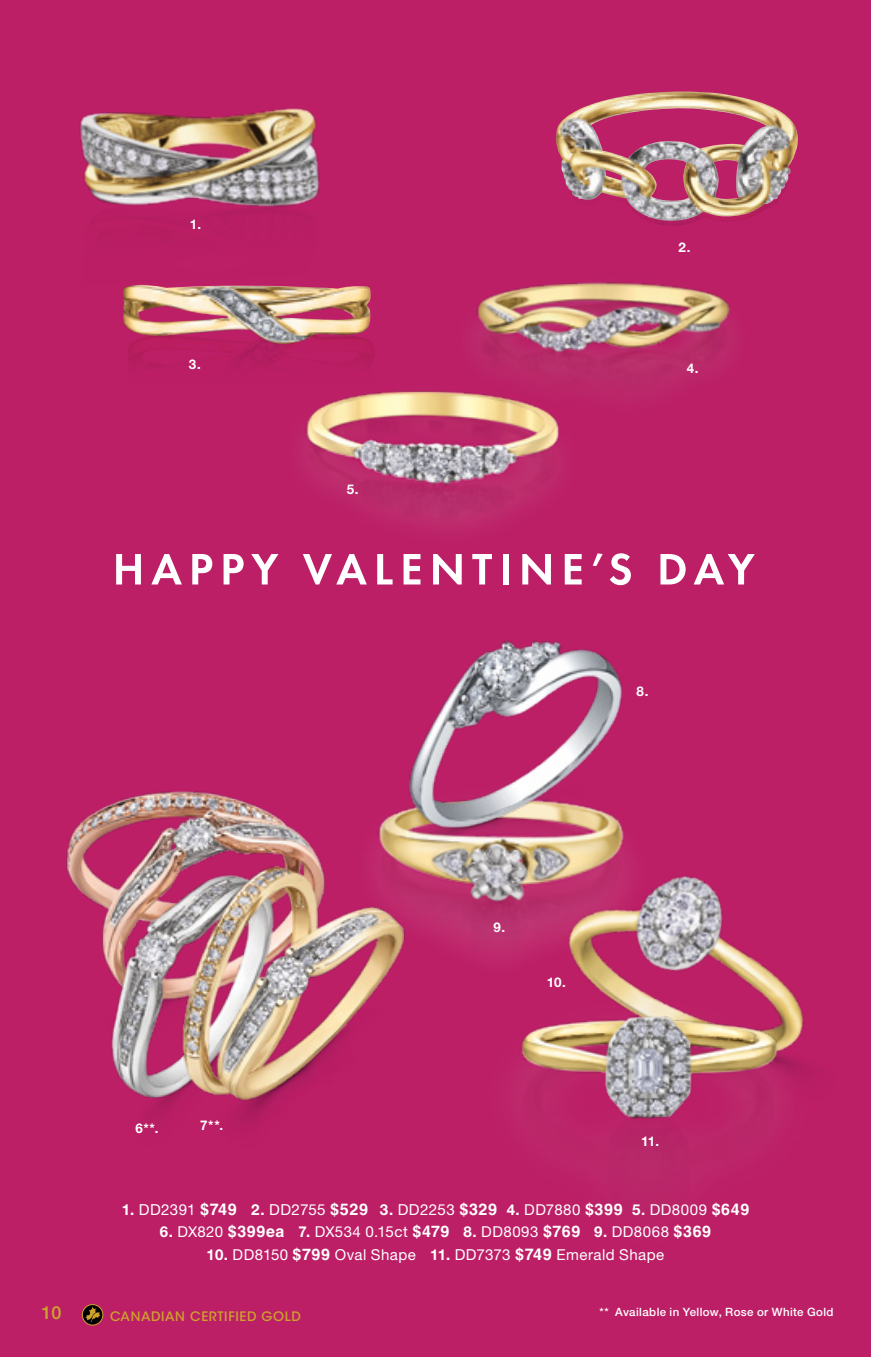
<style>
.page{position:relative;width:871px;height:1357px;background:#bc1f66}
.page>*{position:absolute;margin:0;border:0;box-sizing:border-box;transform-origin:0 0}
.t1{font:500 18px "Helvetica Neue LT Std";color:#cea32c}
.t2{font:15.3px "Helvetica Neue LT Std";letter-spacing:.025em;color:#fff}
.t3{font:15.08px "Helvetica Neue LT Std";letter-spacing:.03em;color:#fff}
.t4{font:700 13.28px "Helvetica Neue LT Std";color:#fff}
.t5{font:500 13.05px "ITC Avant Garde Std";letter-spacing:.05em;color:#cea32c}
.t6{font:500 11.47px "Helvetica Neue LT Std";letter-spacing:.035em;color:#fff}
.s1{font-weight:700}
.s2{font-family:"Helvetica LT Std";font-weight:700;font-size:16.2px}
.s3{font-weight:700;font-size:15.08px}
.s4{font-size:15.08px}
.s5{font-family:"Helvetica LT Std";font-weight:700;font-size:15.97px}
.s6{font-size:15.3px}
</style>
<div class="page">
<img style="left:79px;top:108px;width:237px;height:42px">
<img style="left:341px;top:286px;width:30px;height:58px">
<img style="left:82px;top:150px;width:259px;height:213px">
<img style="left:556px;top:92px;width:242px;height:130px">
<img style="left:476px;top:282px;width:254px;height:105px">
<img style="left:290px;top:361px;width:291px;height:206px">
<img style="left:424px;top:877px;width:54px;height:72px">
<img style="left:478px;top:876px;width:245px;height:78px">
<img style="left:484px;top:926px;width:322px;height:251px">
<img style="left:420px;top:640px;width:239px;height:237px">
<img style="left:66px;top:748px;width:358px;height:374px">
<svg style="left:82px;top:1304px;width:21px;height:21px"></svg>
<div style="left:82px;top:1304px;width:21px;height:21px;border:1px solid #cea32c;border-radius:50%"></div>
<svg style="left:85px;top:1306px;width:16px;height:16px"></svg>
<svg style="left:116px;top:554px;width:25px;height:30px"></svg>
<svg style="left:151px;top:554px;width:31px;height:30px"></svg>
<svg style="left:192px;top:554px;width:20px;height:30px"></svg>
<svg style="left:224px;top:554px;width:20px;height:30px"></svg>
<svg style="left:251px;top:554px;width:27px;height:30px"></svg>
<svg style="left:303px;top:554px;width:64px;height:30px"></svg>
<svg style="left:377px;top:554px;width:15px;height:30px"></svg>
<svg style="left:403px;top:554px;width:17px;height:30px"></svg>
<svg style="left:433px;top:554px;width:29px;height:30px"></svg>
<svg style="left:472px;top:554px;width:20px;height:30px"></svg>
<div style="left:502px;top:554px;width:6px;height:30px;background:#fff"></div>
<svg style="left:522px;top:554px;width:29px;height:30px"></svg>
<svg style="left:565px;top:554px;width:17px;height:30px"></svg>
<svg style="left:593px;top:553px;width:10px;height:13px"></svg>
<svg style="left:610px;top:553px;width:21px;height:32px"></svg>
<svg style="left:660px;top:554px;width:25px;height:30px"></svg>
<svg style="left:694px;top:554px;width:61px;height:30px"></svg>
<p class="t4" style="left:190px;top:216px;width:13px">1.</p>
<p class="t4" style="left:678px;top:239px;width:14px">2.</p>
<p class="t4" style="left:189px;top:356px;width:13px">3.</p>
<p class="t4" style="left:687px;top:360px;width:13px">4.</p>
<p class="t4" style="left:347px;top:481px;width:13px">5.</p>
<p class="t4" style="left:135px;top:1120px;width:25px">6**.</p>
<p class="t4" style="left:200px;top:1117px;width:25px">7**.</p>
<p class="t4" style="left:636px;top:683px;width:13px">8.</p>
<p class="t4" style="left:493px;top:919px;width:13px">9.</p>
<p class="t4" style="left:547px;top:974px;width:21px">10.</p>
<p class="t4" style="left:641px;top:1133px;width:20px">11.</p>
<p class="t2" style="left:122px;top:1200px;width:629px"><span class="s1">1.</span> DD2391 <span class="s2">$749</span> <span class="s1">2.</span> DD2755 <span class="s2">$529</span> <span class="s1">3.</span> DD2253 <span class="s2">$329</span> <span class="s3">4.</span> <span class="s4">DD7880</span> <span class="s5">$399</span> <span class="s3">5.</span> <span class="s4">DD8009</span> <span class="s5">$649</span></p>
<p class="t3" style="left:160px;top:1223px;width:553px"><span class="s1">6.</span> DX820 <span class="s5">$399ea</span> <span class="s1">7.</span> DX534 <span class="s6">0.15ct</span> <span class="s5">$479</span> <span class="s1">8.</span> DD8093 <span class="s5">$769</span> <span class="s1">9.</span> DD8068 <span class="s5">$369</span></p>
<p class="t3" style="left:207px;top:1245px;width:459px"><span class="s1">10.</span> DD8150 <span class="s5">$799</span> Oval Shape <span class="s1">11.</span> <span class="s6">DD7373</span> <span class="s2">$749</span> Emerald Shape</p>
<p class="t1" style="left:41px;top:1302px;width:22px">10</p>
<p class="t5" style="left:110px;top:1307px;width:192px">CANADIAN CERTIFIED GOLD</p>
<p class="t6" style="left:599px;top:1305px;width:236px">** Available in Yellow, Rose or White Gold</p>
</div>
